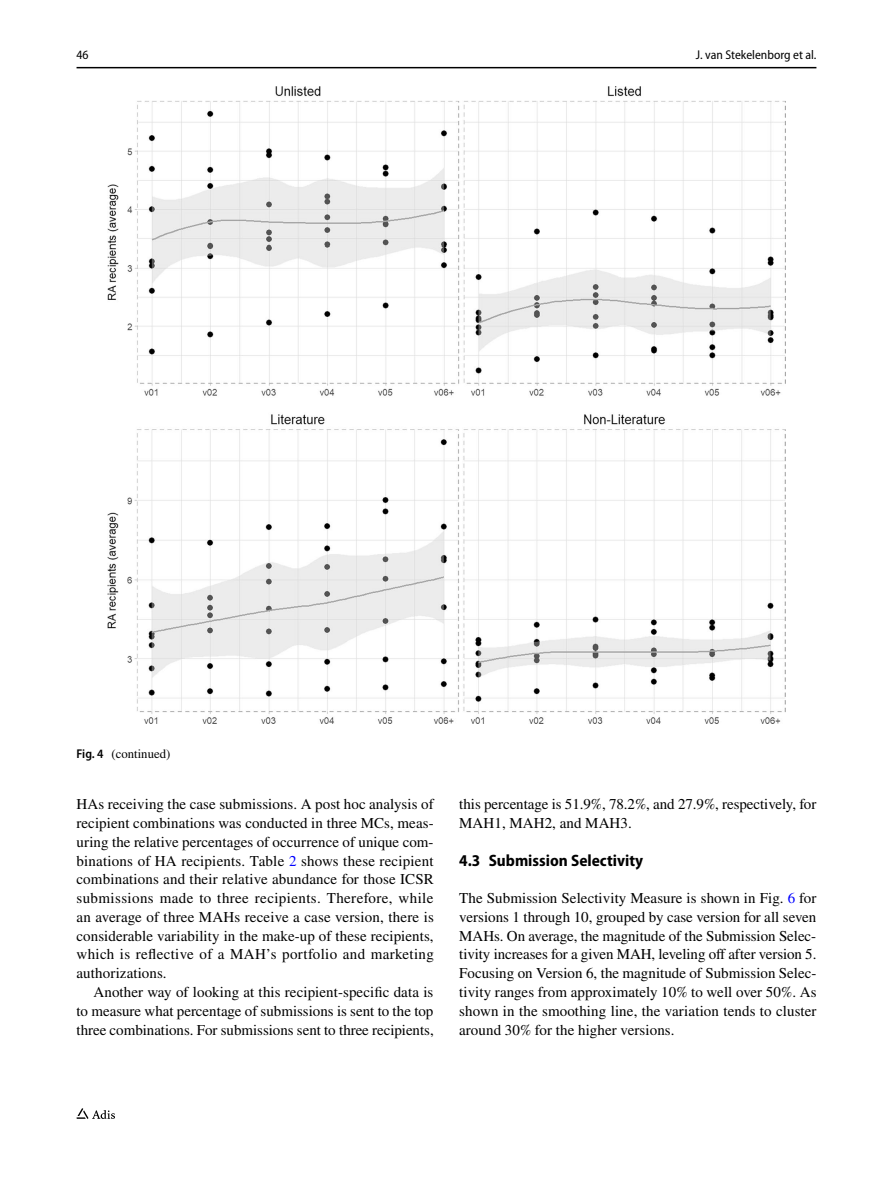
<style>
.page{position:relative;width:893px;height:1187px;background:#fff}
.page>*{position:absolute;margin:0;border:0;box-sizing:border-box;transform-origin:0 0}
.t1{font:700 semi-condensed 16.5px "Myriad Pro";color:#000}
.t2{font:15px/18.8px "STIX";letter-spacing:.005em;color:#000;text-align:justify}
.t3{font:semi-condensed 12.75px "Myriad Pro";color:#000}
.t4{font:12.75px "STIX";color:#000}
.s1{font-family:"Myriad Pro";font-weight:600;font-stretch:semi-condensed}
.s2{color:#00f}
</style>
<div class="page">
<hr style="left:77px;top:67px;width:739px;height:1px;background:#000">
<svg style="left:77px;top:1108px;width:38px;height:10px"></svg>
<img style="left:108px;top:87px;width:677px;height:636px">
<p class="t3" style="left:77px;top:48px;width:14px">46</p>
<p class="t3" style="left:696px;top:48px;width:122px">J. van Stekelenborg et al.</p>
<p class="t4" style="left:77px;top:745px;width:95px"><span class="s1">Fig. 4</span> (continued)</p>
<p class="t2" style="left:77px;top:796px;width:359px">HAs receiving the case submissions. A post hoc analysis of recipient combinations was conducted in three MCs, meas&shy;uring the relative percentages of occurrence of unique com&shy;binations of HA recipients. Table <span class="s2">2</span> shows these recipient combinations and their relative abundance for those ICSR submissions made to three recipients. Therefore, while an average of three MAHs receive a case version, there is considerable variability in the make-up of these recipients, which is reflective of a MAH’s portfolio and marketing authorizations.</p>
<p class="t2" style="left:77px;top:983px;width:359px;text-indent:17px">Another way of looking at this recipient-specific data is to measure what percentage of submissions is sent to the top three combinations. For submissions sent to three recipients,</p>
<p class="t2" style="left:459px;top:796px;width:359px">this percentage is 51.9%, 78.2%, and 27.9%, respectively, for<br>MAH1, MAH2, and MAH3.</p>
<p class="t1" style="left:459px;top:850px;width:186px">4.3 Submission Selectivity</p>
<p class="t2" style="left:459px;top:889px;width:359px">The Submission Selectivity Measure is shown in Fig. <span class="s2">6</span> for versions 1 through 10, grouped by case version for all seven MAHs. On average, the magnitude of the Submission Selec&shy;tivity increases for a given MAH, leveling off after version 5.<br>Focusing on Version 6, the magnitude of Submission Selec&shy;tivity ranges from approximately 10% to well over 50%. As shown in the smoothing line, the variation tends to cluster around 30% for the higher versions.</p>
</div>
